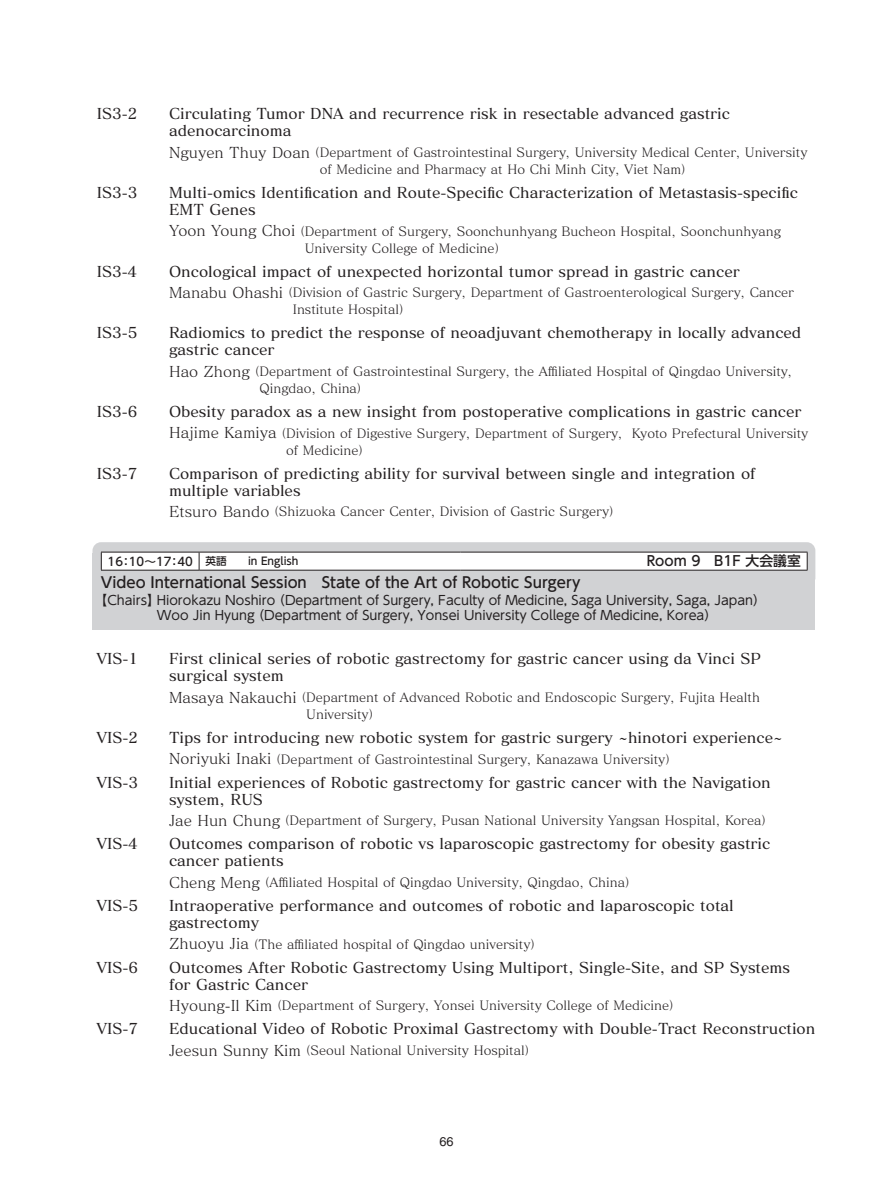
<style>
.page{position:relative;width:893px;height:1178px;background:#fff}
.page>*{position:absolute;margin:0;border:0;box-sizing:border-box;transform-origin:0 0}
.t1{font:14.85px/17px "Matisse Pro N DB";color:#231f20}
.t2{font:500 14.85px "UD Shin Go Pr 6 N";color:#231f20}
.t3{font:500 13.8px "UD Shin Go Pr 6 N";color:#231f20}
.t4{font:12.75px/17px "Matisse Pro N M";color:#231f20}
.t5{font:12.75px/14.9px "UD Shin Go Pr 6 N";color:#231f20}
.t6{font:12.75px "Helvetica LT Std";color:#231f20}
.t7{font:500 10.65px "UD Shin Go Pr 6 N";color:#231f20}
.s1{font-size:14.85px}
.s2{font-size:11.7px}
</style>
<div class="page">
<div style="left:92px;top:573px;width:723px;height:42px;background:#d1d2d4"></div>
<div style="left:92px;top:587px;width:723px;height:43px;background:#d1d2d4"></div>
<svg style="left:92px;top:542px;width:723px;height:31px"></svg>
<hr style="left:461px;top:570px;width:346px;height:1px;background:#231f20">
<p class="t1" style="left:97px;top:105px;width:42px">IS3-2</p>
<p class="t1" style="left:169px;top:105px;width:562px">Circulating Tumor DNA and recurrence risk in resectable advanced gastric adenocarcinoma</p>
<p class="t4" style="left:320px;top:143px;width:489px;text-indent:-151px"><span class="s1">Nguyen Thuy Doan</span>（Department of Gastrointestinal Surgery, University Medical Center, University of Medicine and Pharmacy at Ho Chi Minh City, Viet Nam）</p>
<p class="t1" style="left:97px;top:184px;width:42px">IS3-3</p>
<p class="t1" style="left:169px;top:184px;width:630px">Multi-omics Identification and Route-Specific Characterization of Metastasis-specific<br>EMT Genes</p>
<p class="t4" style="left:305px;top:222px;width:478px;text-indent:-136px"><span class="s1">Yoon Young Choi</span>（Department of Surgery, Soonchunhyang Bucheon Hospital, Soonchunhyang<br>University College of Medicine）</p>
<p class="t1" style="left:97px;top:262px;width:42px">IS3-4</p>
<p class="t1" style="left:169px;top:262px;width:572px">Oncological impact of unexpected horizontal tumor spread in gastric cancer</p>
<p class="t4" style="left:293px;top:284px;width:503px;text-indent:-124px"><span class="s1">Manabu Ohashi</span>（Division of Gastric Surgery, Department of Gastroenterological Surgery, Cancer<br>Institute Hospital）</p>
<p class="t1" style="left:97px;top:324px;width:42px">IS3-5</p>
<p class="t1" style="left:169px;top:324px;width:634px">Radiomics to predict the response of neoadjuvant chemotherapy in locally advanced gastric cancer</p>
<p class="t4" style="left:259px;top:362px;width:534px;text-indent:-90px"><span class="s1">Hao Zhong</span>（Department of Gastrointestinal Surgery, the Affiliated Hospital of Qingdao University,<br>Qingdao, China）</p>
<p class="t1" style="left:97px;top:403px;width:42px">IS3-6</p>
<p class="t1" style="left:169px;top:403px;width:634px">Obesity paradox as a new insight from postoperative complications in gastric cancer</p>
<p class="t4" style="left:286px;top:424px;width:524px;text-indent:-117px"><span class="s1">Hajime Kamiya</span>（Division of Digestive Surgery, Department of Surgery, Kyoto Prefectural University of Medicine）</p>
<p class="t1" style="left:97px;top:464px;width:42px">IS3-7</p>
<p class="t1" style="left:169px;top:464px;width:588px">Comparison of predicting ability for survival between single and integration of multiple variables</p>
<p class="t4" style="left:169px;top:503px;width:454px"><span class="s1">Etsuro Bando</span>（Shizuoka Cancer Center, Division of Gastric Surgery）</p>
<p class="t7" style="left:108px;top:552px;width:192px"><span class="s2">16：10～17：40</span> 英語　　in English</p>
<p class="t3" style="left:647px;top:550px;width:155px">Room 9　B1F 大会議室</p>
<p class="t2" style="left:101px;top:570px;width:481px">Video International Session　State of the Art of Robotic Surgery</p>
<p class="t5" style="left:157px;top:592px;width:611px;text-indent:-62px">【Chairs】Hiorokazu Noshiro（Department of Surgery, Faculty of Medicine, Saga University, Saga, Japan）<br>Woo Jin Hyung（Department of Surgery, Yonsei University College of Medicine, Korea）</p>
<p class="t1" style="left:97px;top:650px;width:43px">VIS-1</p>
<p class="t1" style="left:169px;top:650px;width:593px">First clinical series of robotic gastrectomy for gastric cancer using da Vinci SP surgical system</p>
<p class="t4" style="left:306px;top:688px;width:455px;text-indent:-137px"><span class="s1">Masaya Nakauchi</span>（Department of Advanced Robotic and Endoscopic Surgery, Fujita Health<br>University）</p>
<p class="t1" style="left:97px;top:729px;width:43px">VIS-2</p>
<p class="t1" style="left:169px;top:729px;width:615px">Tips for introducing new robotic system for gastric surgery ~hinotori experience~</p>
<p class="t4" style="left:169px;top:750px;width:511px"><span class="s1">Noriyuki Inaki</span>（Department of Gastrointestinal Surgery, Kanazawa University）</p>
<p class="t1" style="left:97px;top:773px;width:43px">VIS-3</p>
<p class="t1" style="left:169px;top:773px;width:603px">Initial experiences of Robotic gastrectomy for gastric cancer with the Navigation system, RUS</p>
<p class="t4" style="left:169px;top:812px;width:607px"><span class="s1">Jae Hun Chung</span>（Department of Surgery, Pusan National University Yangsan Hospital, Korea）</p>
<p class="t1" style="left:97px;top:835px;width:43px">VIS-4</p>
<p class="t1" style="left:169px;top:835px;width:603px">Outcomes comparison of robotic vs laparoscopic gastrectomy for obesity gastric cancer patients</p>
<p class="t4" style="left:169px;top:873px;width:470px"><span class="s1">Cheng Meng</span>（Affiliated Hospital of Qingdao University, Qingdao, China）</p>
<p class="t1" style="left:97px;top:897px;width:43px">VIS-5</p>
<p class="t1" style="left:169px;top:897px;width:566px">Intraoperative performance and outcomes of robotic and laparoscopic total gastrectomy</p>
<p class="t4" style="left:169px;top:935px;width:376px"><span class="s1">Zhuoyu Jia</span>（The affiliated hospital of Qingdao university）</p>
<p class="t1" style="left:97px;top:958px;width:43px">VIS-6</p>
<p class="t1" style="left:169px;top:958px;width:623px">Outcomes After Robotic Gastrectomy Using Multiport, Single-Site, and SP Systems for Gastric Cancer</p>
<p class="t4" style="left:169px;top:996px;width:514px"><span class="s1">Hyoung-Il Kim</span>（Department of Surgery, Yonsei University College of Medicine）</p>
<p class="t1" style="left:97px;top:1020px;width:43px">VIS-7</p>
<p class="t1" style="left:169px;top:1020px;width:648px">Educational Video of Robotic Proximal Gastrectomy with Double-Tract Reconstruction</p>
<p class="t4" style="left:169px;top:1041px;width:370px"><span class="s1">Jeesun Sunny Kim</span>（Seoul National University Hospital）</p>
<p class="t6" style="left:439px;top:1134px;width:16px">66</p>
</div>
